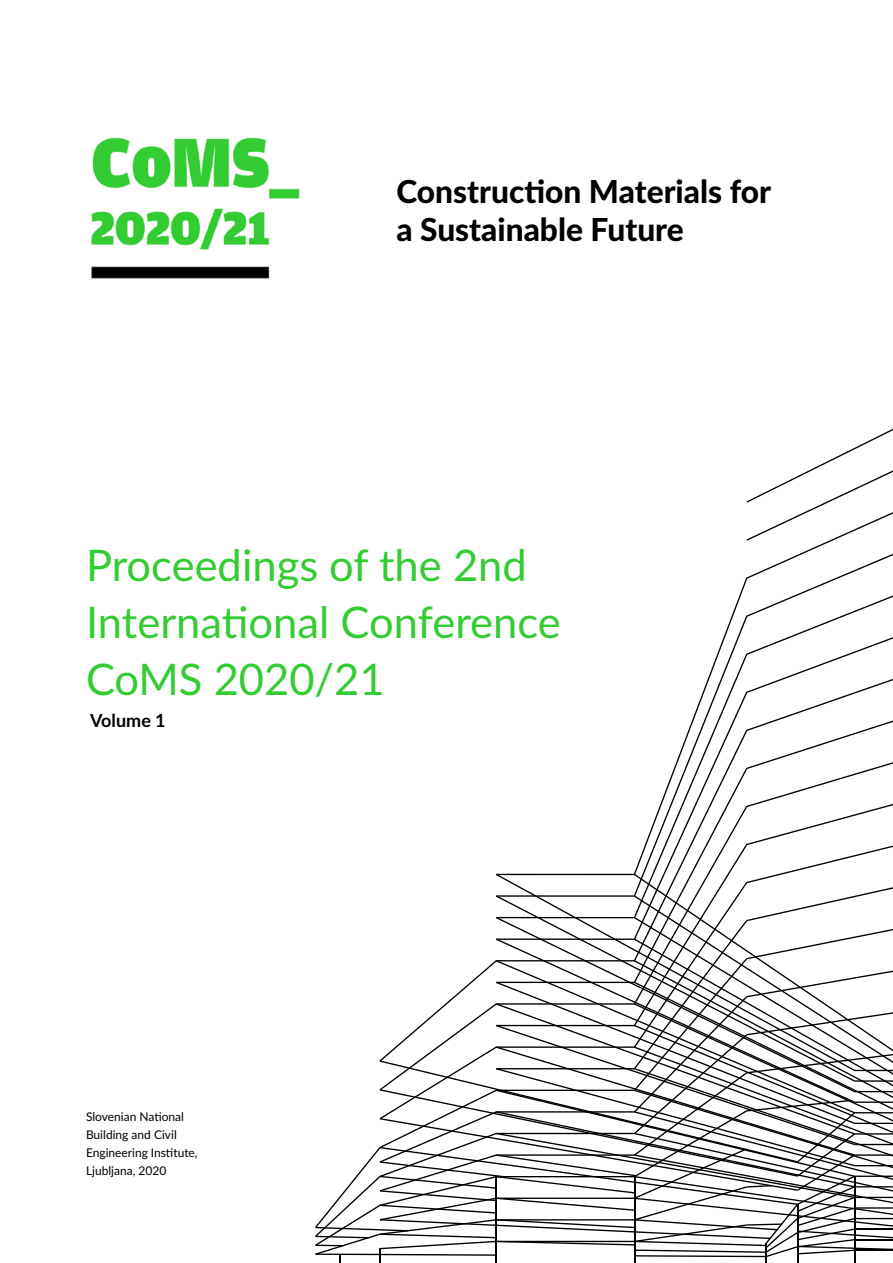
<style>
.page{position:relative;width:893px;height:1263px;background:#fff}
.page>*{position:absolute;margin:0;border:0;box-sizing:border-box;transform-origin:0 0}
.t1{font:43.5px/57px "Lato";color:#3c3}
.t2{font:800 31.65px/38.1px "Lato";color:#000}
.t3{font:700 18px "Lato";color:#000}
.t4{font:12px/18px "Lato";color:#000}
</style>
<div class="page">
<img style="left:91px;top:137px;width:209px;height:142px">
<svg style="left:676px;top:541px;width:217px;height:221px"></svg>
<svg style="left:746px;top:429px;width:147px;height:112px"></svg>
<svg style="left:645px;top:762px;width:248px;height:83px"></svg>
<svg style="left:446px;top:845px;width:447px;height:158px"></svg>
<svg style="left:496px;top:874px;width:397px;height:21px"></svg>
<svg style="left:496px;top:895px;width:397px;height:22px"></svg>
<svg style="left:496px;top:917px;width:397px;height:21px"></svg>
<svg style="left:496px;top:938px;width:397px;height:22px"></svg>
<svg style="left:496px;top:960px;width:397px;height:22px"></svg>
<svg style="left:496px;top:982px;width:397px;height:21px"></svg>
<svg style="left:315px;top:1003px;width:578px;height:260px"></svg>
<hr style="left:496px;top:1176px;width:1px;height:87px;background:#000">
<hr style="left:634px;top:1177px;width:1px;height:86px;background:#000">
<hr style="left:765px;top:1243px;width:2px;height:20px;background:#000">
<hr style="left:797px;top:1204px;width:1px;height:59px;background:#000">
<hr style="left:854px;top:1176px;width:1px;height:87px;background:#000">
<h2 class="t2" style="left:396px;top:171px;width:376px">Construction Materials for a Sustainable Future</h2>
<h1 class="t1" style="left:86px;top:535px;width:476px">Proceedings of the 2nd<br>International Conference<br>CoMS 2020/21</h1>
<h3 class="t3" style="left:90px;top:707px;width:77px">Volume 1</h3>
<p class="t4" style="left:86px;top:1107px;width:113px">Slovenian National<br>Building and Civil<br>Engineering Institute,<br>Ljubljana, 2020</p>
</div>
